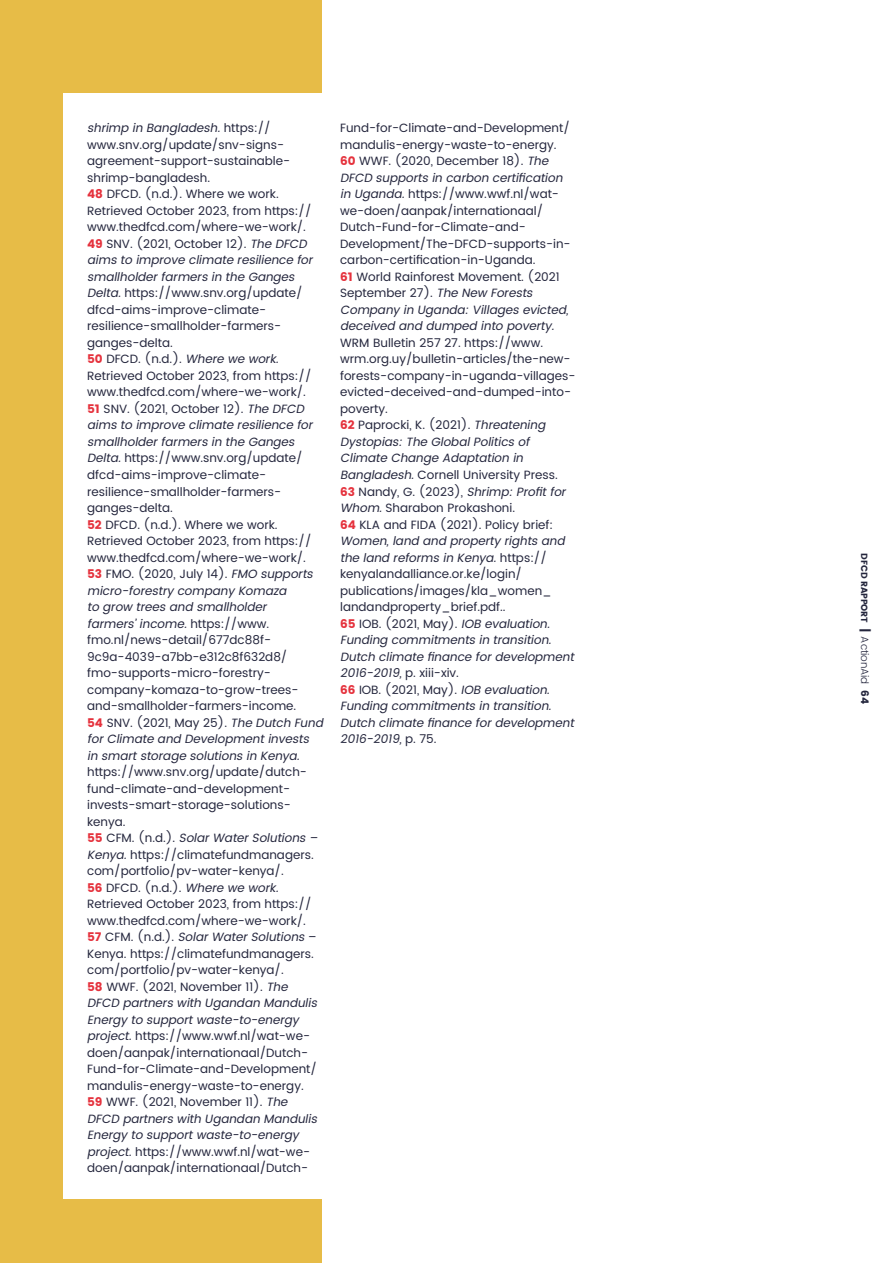
<style>
.page{position:relative;width:893px;height:1263px;background:#fff}
.page>*{position:absolute;margin:0;border:0;box-sizing:border-box;transform-origin:0 0}
.t1{font:12px/16.5px "Poppins";color:#24263d}
.t2{font:300 10.5px "Poppins";letter-spacing:-.01em;color:#24263d}
.t3{font:9px "Poppins";letter-spacing:-.01em;color:#24263d}
.s1{font-style:italic}
.s2{color:#e5323d}
.s3{font-weight:400;font-size:12px}
.s4{font-weight:400}
</style>
<div class="page">
<div style="left:0;top:0;width:321px;height:1263px;background:#e7bc47"></div>
<div style="left:64px;top:94px;width:276px;height:1105px;background:#fff"></div>
<p class="t1" style="left:87px;top:120px;width:241px"><span class="s1">shrimp in Bangladesh.</span>h t t p s : / / www.snv.org/update/snv-signs&shy;agreement-support-sustainable&shy;shrimp-bangladesh.<br><span class="s2">48</span> DFCD. (n.d.). Where we work.<br>Retrieved October 2023, from https:// www.thedfcd.com/where-we-work/.<br><span class="s2">49</span> SNV. (2021, October 12). <span class="s1">The DFCD aims to improve climate resilience for smallholderfarmers in the Ganges Delta.</span>https://www.snv.org/update/ dfcd-aims-improve-climate&shy;resilience-smallholder-farmers&shy;ganges-delta.<br><span class="s2">50</span> DFCD. (n.d.). <span class="s1">Where we work.<br></span>Retrieved October 2023, from https:// www.thedfcd.com/where-we-work/.<br><span class="s2">51</span> SNV. (2021, October 12). <span class="s1">The DFCD aims to improve climate resilience for smallholderfarmers in the Ganges Delta.</span>https://www.snv.org/update/ dfcd-aims-improve-climate&shy;resilience-smallholder-farmers&shy;ganges-delta.<br><span class="s2">52</span> DFCD. (n.d.). Where we work.<br>Retrieved October 2023, from https:// www.thedfcd.com/where-we-work/.<br><span class="s2">53</span> FMO. (2020, July 14). <span class="s1">FMO supports micro-forestry company Komaza<br>to grow trees and smallholder farmers’income.</span>h tt p s : / / www . fmo.nl/news-detail/677dc88f-9c9a-4039-a7bb-e312c8f632d8/ fmo-supports-micro-forestry&shy;company-komaza-to-grow-trees&shy;and-smallholder-farmers-income.<br><span class="s2">54</span> SNV. (2021, May 25). <span class="s1">The Dutch Fund forClimate and Developmentinvests in smartstorage solutions in Kenya.</span></p>
<p class="t1" style="left:87px;top:764px;width:235px">https://www.snv.org/update/dutch&shy;fund-climate-and-development&shy;invests-smart-storage-solutions&shy;kenya.<br><span class="s2">5 5</span> C F M . ( n . d . ) . <span class="s1">SolarWaterSolutions – Kenya.</span>https://climatefundmanagers. com/portfolio/pv-water-kenya/.<br><span class="s2">56</span> DFCD. (n.d.). <span class="s1">Where we work.<br></span>Retrieved October 2023, from https:// www.thedfcd.com/where-we-work/.<br><span class="s2">5 7</span> C F M . ( n . d . ) . <span class="s1">SolarWaterSolutions</span> – Kenya. https://climatefundmanagers. com/portfolio/pv-water-kenya/.<br><span class="s2">58</span> WWF. (2021, November 11). <span class="s1">The DFCD partners with Ugandan Mandulis Energy to supportwaste-to-energy project.</span>https://www.wwf.nl/wat-we&shy;doen/aanpak/internationaal/Dutch-Fund-for-Climate-and-Development/ mandulis-energy-waste-to-energy.<br><span class="s2">59</span> WWF. (2021, November 11). <span class="s1">The DFCD partners with Ugandan Mandulis Energy to supportwaste-to-energy project.</span>https://www.wwf.nl/wat-we&shy;doen/aanpak/internationaal/Dutch-</p>
<p class="t1" style="left:340px;top:120px;width:233px">Fund-for-Climate-and-Development/ mandulis-energy-waste-to-energy.<br><span class="s2">60</span> WWF. (2020, December 18). <span class="s1">The DFCD supports in carbon certification in Uganda.</span>https://www.wwf.nl/wat&shy;we-doen/aanpak/internationaal/ Dutch-Fund-for-Climate-and-Development/The-DFCD-supports-in&shy;carbon-certification-in-Uganda.<br><span class="s2">61</span> World Rainforest Movement. (2021<br>September 27). <span class="s1">The New Forests Company in Uganda:Villages evicted, deceived and dumped into poverty.</span></p>
<p class="t1" style="left:340px;top:335px;width:239px">WRM Bulletin 257 27. https://www. wrm.org.uy/bulletin-articles/the-new&shy;forests-company-in-uganda-villages&shy;evicted-deceived-and-dumped-into&shy;poverty.<br><span class="s2">62</span> Paprocki, K. (2021). <span class="s1">Threatening Dystopias:The GlobalPolitics of Climate Change Adaptation in Bangladesh.</span>Cornell University Press.<br><span class="s2">63</span> Nandy, G. (2023), <span class="s1">Shrimp:Profitfor Whom.</span>Sharabon Prokashoni.<br><span class="s2">64</span> KLA and FIDA (2021). Policy brief:<br><span class="s1">Women,land and property rights and the land reforms in Kenya.</span>h t t p s : / / kenyalandalliance.or.ke/login/ publications/images/kla_women_ landandproperty_brief.pdf..<br><span class="s2">65</span> IOB. (2021, May). <span class="s1">IOB evaluation.<br>Funding commitments in transition.<br>Dutch climate finance fordevelopment 2016-2019,</span>p. xiii-xiv.<br><span class="s2">66</span> IOB. (2021, May). <span class="s1">IOB evaluation.<br>Funding commitments in transition.<br>Dutch climate finance fordevelopment 2016-2019,</span>p . 7 5 .</p>
<p class="t3" style="left:870px;top:553px;width:71px;rotate:90deg">DFCD RAPPORT</p>
<p class="t2" style="left:872px;top:628px;width:77px;rotate:90deg"><span class="s3">|</span> ActionAid <span class="s4">64</span></p>
</div>
